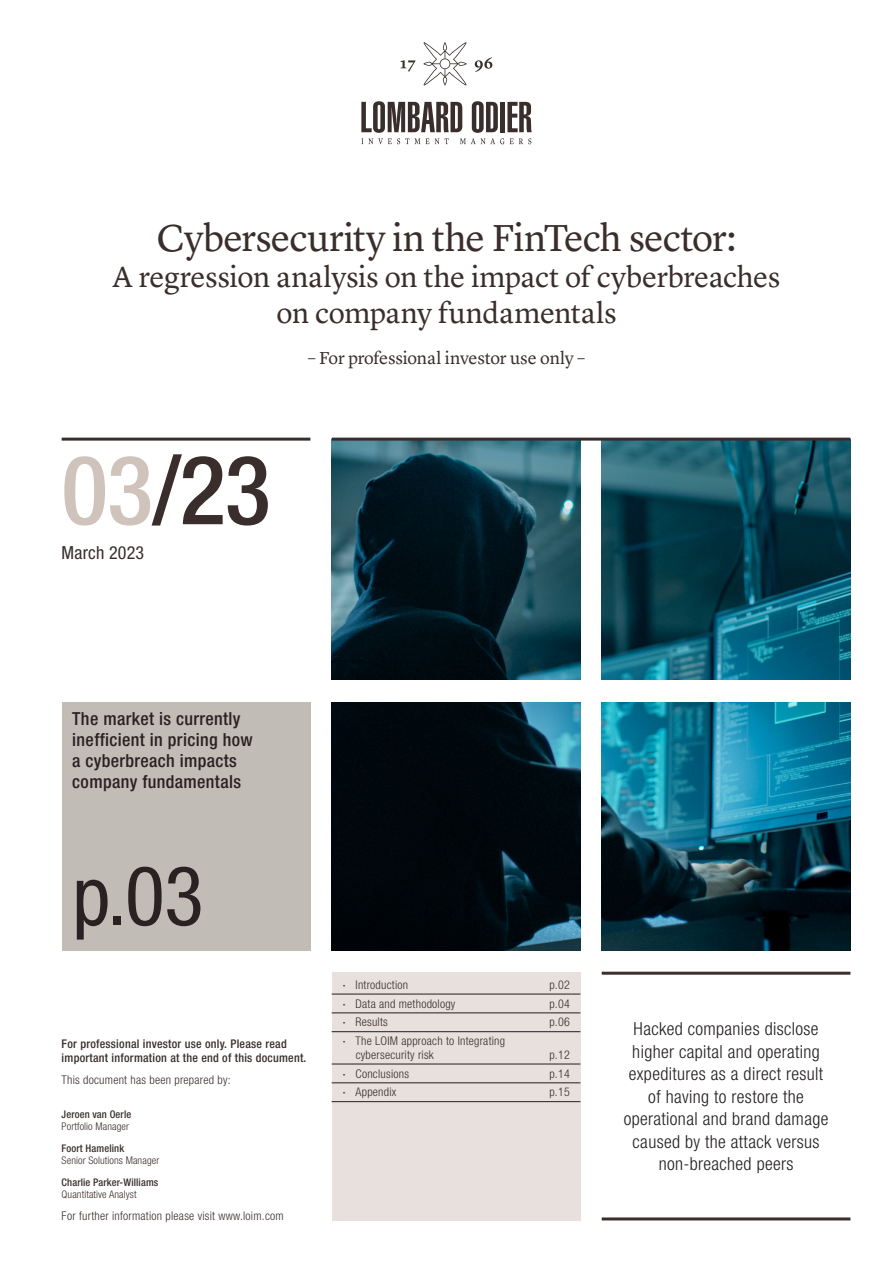
<style>
.page{position:relative;width:893px;height:1263px;background:#fff}
.page>*{position:absolute;margin:0;border:0;box-sizing:border-box;transform-origin:0 0}
.NC_Edition{font:500 condensed 96px "Helvetica Neue LT Std";color:#392e2c}
.NC_Titre_1__Lyon_Sem{font:condensed 82.5px "Helvetica Neue LT Std";color:#2a2222}
.t1{font:39px "Lyon Text";letter-spacing:-.02em;color:#392e2c}
.t2{font:30px/36px "Lyon Text";letter-spacing:-.015em;color:#392e2c;text-align:center}
.t3{font:300 condensed 18px/22.5px "Helvetica Neue LT Std";letter-spacing:.02em;color:#231f20;text-align:center}
.NC_Titre_1__Lyon_Sem-2{font:500 condensed 18px/21px "Helvetica Neue LT Std";letter-spacing:.02em;color:#2a2222}
.t4{font:18px "Lyon Text";letter-spacing:-.01em;color:#392e2c}
.NC_Date{font:condensed 18px "Helvetica Neue LT Std";letter-spacing:.01em;color:#392e2c}
.t5{font:300 condensed 12px/13.5px "Helvetica Neue LT Std";letter-spacing:.02em;color:#392e2c}
.t6{font:500 condensed 12px/13.5px "Helvetica Neue LT Std";letter-spacing:.02em;color:#392e2c}
.t7{font:300 condensed 10.5px "Helvetica Neue LT Std";letter-spacing:.01em;color:#392e2c}
.t8{font:500 condensed 10.5px "Helvetica Neue LT Std";letter-spacing:.01em;color:#392e2c}
.s1{color:#cfc3bc}
.s2{font-family:"Lyon Text";font-weight:400;font-stretch:normal}
</style>
<div class="page">
<img style="left:332px;top:441px;width:518px;height:509px">
<div style="left:581px;top:440px;width:20px;height:511px;background:#fff"></div>
<div style="left:331px;top:680px;width:520px;height:22px;background:#fff"></div>
<hr style="left:62px;top:438px;width:248px;height:3px;background:#392e2c">
<hr style="left:332px;top:438px;width:518px;height:3px;background:#392e2c">
<svg style="left:423px;top:42px;width:44px;height:43px"></svg>
<svg style="left:475px;top:57px;width:17px;height:15px"></svg>
<svg style="left:401px;top:60px;width:15px;height:12px"></svg>
<svg style="left:361px;top:101px;width:171px;height:43px"></svg>
<hr style="left:602px;top:972px;width:248px;height:3px;background:#392e2c">
<hr style="left:602px;top:1217px;width:248px;height:3px;background:#392e2c">
<div style="left:332px;top:972px;width:248px;height:248px;background:#e8e0dd"></div>
<hr style="left:332px;top:994px;width:248px;height:1px;background:#231f20">
<hr style="left:332px;top:1012px;width:248px;height:1px;background:#231f20">
<hr style="left:332px;top:1031px;width:248px;height:1px;background:#231f20">
<hr style="left:332px;top:1064px;width:248px;height:1px;background:#231f20">
<hr style="left:332px;top:1082px;width:248px;height:1px;background:#231f20">
<hr style="left:332px;top:1101px;width:248px;height:1px;background:#231f20">
<div style="left:62px;top:702px;width:248px;height:248px;background:#c1bcb6"></div>
<h3 class="t1" style="left:157px;top:208px;width:581px">Cybersecurity in the FinTech sector:</h3>
<h3 class="t2" style="left:113px;top:256px;width:669px">A regression analysis on the impact of cyberbreaches on company fundamentals</h3>
<p class="NC_Edition" style="left:62px;top:433px;width:211px"><span class="s1">03</span>/23</p>
<p class="NC_Date" style="left:62px;top:543px;width:84px">March 2023</p>
<h3 class="t4" style="left:308px;top:344px;width:278px">– For professional investor use only –</h3>
<p class="NC_Titre_1__Lyon_Sem-2" style="left:72px;top:708px;width:182px">The market is currently inefficient in pricing how a cyberbreach impacts company fundamentals</p>
<p class="NC_Titre_1__Lyon_Sem" style="left:72px;top:848px;width:133px">p.03</p>
<p class="t6" style="left:62px;top:1037px;width:246px">For professional investor use only. Please read important information at the end of this document.</p>
<p class="t5" style="left:62px;top:1072px;width:170px">This document has been prepared by:</p>
<p class="t8" style="left:62px;top:1108px;width:71px">Jeroen van Oerle</p>
<p class="t7" style="left:62px;top:1121px;width:69px">Portfolio Manager</p>
<p class="t8" style="left:62px;top:1142px;width:64px">Foort Hamelink</p>
<p class="t7" style="left:62px;top:1155px;width:99px">Senior Solutions Manager</p>
<p class="t8" style="left:62px;top:1176px;width:98px">Charlie Parker-Williams</p>
<p class="t7" style="left:62px;top:1189px;width:76px">Quantitative Analyst</p>
<p class="t5" style="left:62px;top:1209px;width:224px">For further information please visit www.loim.com</p>
<p class="t5" style="left:342px;top:978px;width:67px"><span class="s2">·</span> Introduction</p>
<p class="t5" style="left:549px;top:978px;width:22px">p.02</p>
<p class="t5" style="left:342px;top:996px;width:115px"><span class="s2">·</span> Data and methodology</p>
<p class="t5" style="left:549px;top:996px;width:22px">p.04</p>
<p class="t5" style="left:342px;top:1015px;width:47px"><span class="s2">·</span> Results</p>
<p class="t5" style="left:549px;top:1015px;width:22px">p.06</p>
<p class="t5" style="left:356px;top:1034px;width:151px;text-indent:-14px"><span class="s2">·</span> The LOIM approach to Integrating cybersecurity risk</p>
<p class="t5" style="left:549px;top:1048px;width:22px">p.12</p>
<p class="t5" style="left:342px;top:1066px;width:68px"><span class="s2">·</span> Conclusions</p>
<p class="t5" style="left:549px;top:1066px;width:22px">p.14</p>
<p class="t5" style="left:342px;top:1085px;width:56px"><span class="s2">·</span> Appendix</p>
<p class="t5" style="left:549px;top:1085px;width:22px">p.15</p>
<h3 class="t3" style="left:624px;top:1017px;width:206px">Hacked companies disclose higher capital and operating expeditures as a direct result of having to restore the operational and brand damage caused by the attack versus non-breached peers</h3>
</div>
